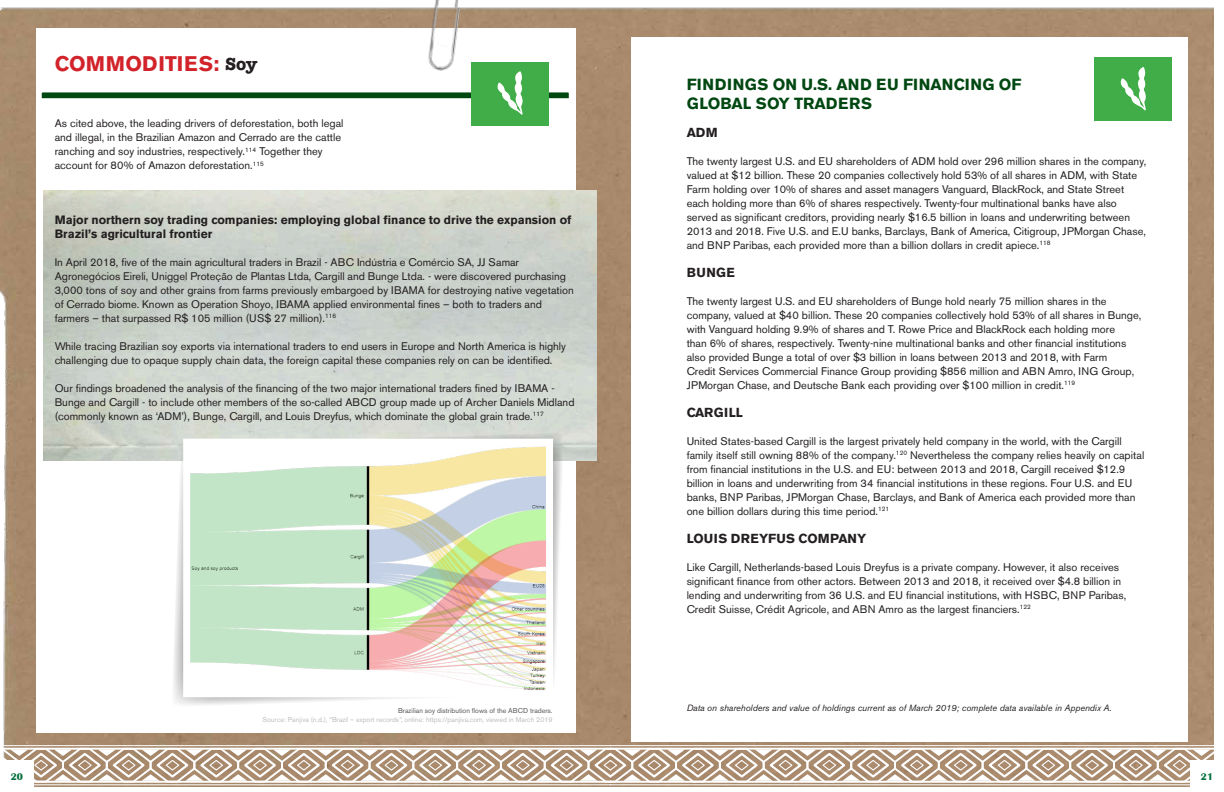
<style>
.page{position:relative;width:1224px;height:792px;background:#fff}
.page>*{position:absolute;margin:0;border:0;box-sizing:border-box;transform-origin:0 0}
.t1{font:700 21px "Akzidenz Grotesk BE";letter-spacing:.01em;color:#d2232a}
.t2{font:700 16px/19.2px "Akzidenz Grotesk BE";letter-spacing:.02em;color:#004711}
.t3{font:700 13px "Akzidenz Grotesk BE";letter-spacing:.01em;color:#231f20}
.t4{font:700 12px/14px "Akzidenz Grotesk BE";color:#231f20}
.t5{font:11px/14px "Akzidenz Grotesk BE";color:#231f20}
.t6{font:700 10px "Britannic";color:#00703c}
.t7{font:italic 9px "Akzidenz Grotesk BE";color:#231f20}
.t8{font:7px "Akzidenz Grotesk BE";color:#bcbec0}
.t9{font:7px "Akzidenz Grotesk BE";color:#58595b}
.s1{font-family:"American Typewriter";font-size:18px;color:#231f20}
</style>
<div class="page">
<img style="left:0;top:7px;width:1214px;height:779px">
<hr style="left:0;top:745px;width:611px;height:1px;background:#fff">
<hr style="left:0;top:784px;width:611px;height:1px;background:#fff">
<hr style="left:611px;top:745px;width:613px;height:1px;background:#fff">
<hr style="left:611px;top:784px;width:613px;height:1px;background:#fff">
<svg style="left:0;top:747px;width:1214px;height:37px"></svg>
<div style="left:631px;top:37px;width:557px;height:705px;background:#fff"></div>
<div style="left:0;top:760px;width:34px;height:32px;background:#fff"></div>
<div style="left:1094px;top:58px;width:78px;height:63px;background:#41ad49"></div>
<svg style="left:1120px;top:67px;width:26px;height:43px"></svg>
<div style="left:1190px;top:760px;width:34px;height:32px;background:#fff"></div>
<svg style="left:36px;top:29px;width:540px;height:704px"></svg>
<div style="left:471px;top:62px;width:78px;height:63px;background:#41ad49"></div>
<svg style="left:42px;top:71px;width:527px;height:44px"></svg>
<img style="left:421px;top:0;width:41px;height:81px">
<svg style="left:171px;top:432px;width:394px;height:273px"></svg>
<img style="left:191px;top:447px;width:354px;height:242px">
<h1 class="t1" style="left:55px;top:52px;width:204px">COMMODITIES: <span class="s1">Soy</span></h1>
<p class="t5" style="left:55px;top:116px;width:290px">As cited above, the leading drivers of deforestation, both legal and illegal, in the Brazilian Amazon and Cerrado are the cattle ranching and soy industries, respectively.<sup>114</sup> Together they account for 80% of Amazon deforestation.<sup>115</sup></p>
<p class="t4" style="left:55px;top:213px;width:518px">Major northern soy trading companies: employing global finance to drive the expansion of<br>Brazil’s agricultural frontier</p>
<p class="t5" style="left:55px;top:255px;width:521px">In April 2018, five of the main agricultural traders in Brazil - ABC Indústria e Comércio SA, JJ Samar Agronegócios Eireli, Uniggel Proteção de Plantas Ltda, Cargill and Bunge Ltda. - were discovered purchasing 3,000 tons of soy and other grains from farms previously embargoed by IBAMA for destroying native vegetation of Cerrado biome. Known as Operation Shoyo, IBAMA applied environmental fines – both to traders and farmers – that surpassed R$ 105 million (US$ 27 million).<sup>116</sup></p>
<p class="t5" style="left:55px;top:339px;width:513px">While tracing Brazilian soy exports via international traders to end users in Europe and North America is highly challenging due to opaque supply chain data, the foreign capital these companies rely on can be identified.</p>
<p class="t5" style="left:55px;top:381px;width:521px">Our findings broadened the analysis of the financing of the two major international traders fined by IBAMA -<br>Bunge and Cargill - to include other members of the so-called ABCD group made up of Archer Daniels Midland (commonly known as ‘ADM’), Bunge, Cargill, and Louis Dreyfus, which dominate the global grain trade.<sup>117</sup></p>
<p class="t6" style="left:11px;top:771px;width:14px">20</p>
<p class="t9" style="left:398px;top:707px;width:156px">Brazilian soy distribution flows of the ABCD traders.</p>
<p class="t8" style="left:263px;top:715px;width:292px">Source: Panjiva (n.d.), “Brazil – export records”, online: https://panjiva.com, viewed in March 2019</p>
<h2 class="t2" style="left:687px;top:75px;width:336px">FINDINGS ON U.S. AND EU FINANCING OF<br>GLOBAL SOY TRADERS</h2>
<p class="t3" style="left:687px;top:125px;width:33px">ADM</p>
<p class="t5" style="left:687px;top:154px;width:461px">The twenty largest U.S. and EU shareholders of ADM hold over 296 million shares in the company, valued at $12 billion. These 20 companies collectively hold 53% of all shares in ADM, with State Farm holding over 10% of shares and asset managers Vanguard, BlackRock, and State Street each holding more than 6% of shares respectively. Twenty-four multinational banks have also served as significant creditors, providing nearly $16.5 billion in loans and underwriting between 2013 and 2018. Five U.S. and E.U banks, Barclays, Bank of America, Citigroup, JPMorgan Chase, and BNP Paribas, each provided more than a billion dollars in credit apiece.<sup>118</sup></p>
<p class="t3" style="left:687px;top:265px;width:50px">BUNGE</p>
<p class="t5" style="left:687px;top:294px;width:456px">The twenty largest U.S. and EU shareholders of Bunge hold nearly 75 million shares in the company, valued at $40 billion. These 20 companies collectively hold 53% of all shares in Bunge, with Vanguard holding 9.9% of shares and T. Rowe Price and BlackRock each holding more<br>than 6% of shares, respectively. Twenty-nine multinational banks and other financial institutions also provided Bunge a total of over $3 billion in loans between 2013 and 2018, with Farm<br>Credit Services Commercial Finance Group providing $856 million and ABN Amro, ING Group, JPMorgan Chase, and Deutsche Bank each providing over $100 million in credit.<sup>119</sup></p>
<p class="t3" style="left:687px;top:405px;width:58px">CARGILL</p>
<p class="t5" style="left:687px;top:434px;width:459px">United States-based Cargill is the largest privately held company in the world, with the Cargill family itself still owning 88% of the company.<sup>120</sup> Nevertheless the company relies heavily on capital from financial institutions in the U.S. and EU: between 2013 and 2018, Cargill received $12.9 billion in loans and underwriting from 34 financial institutions in these regions. Four U.S. and EU banks, BNP Paribas, JPMorgan Chase, Barclays, and Bank of America each provided more than one billion dollars during this time period.<sup>121</sup></p>
<p class="t3" style="left:687px;top:531px;width:181px">LOUIS DREYFUS COMPANY</p>
<p class="t5" style="left:687px;top:560px;width:441px">Like Cargill, Netherlands-based Louis Dreyfus is a private company. However, it also receives significant finance from other actors. Between 2013 and 2018, it received over $4.8 billion in lending and underwriting from 36 U.S. and EU financial institutions, with HSBC, BNP Paribas, Credit Suisse, Crédit Agricole, and ABN Amro as the largest financiers.<sup>122</sup></p>
<p class="t7" style="left:687px;top:702px;width:426px">Data on shareholders and value of holdings current as of March 2019; complete data available in Appendix A.</p>
<p class="t6" style="left:1201px;top:771px;width:14px">21</p>
</div>
